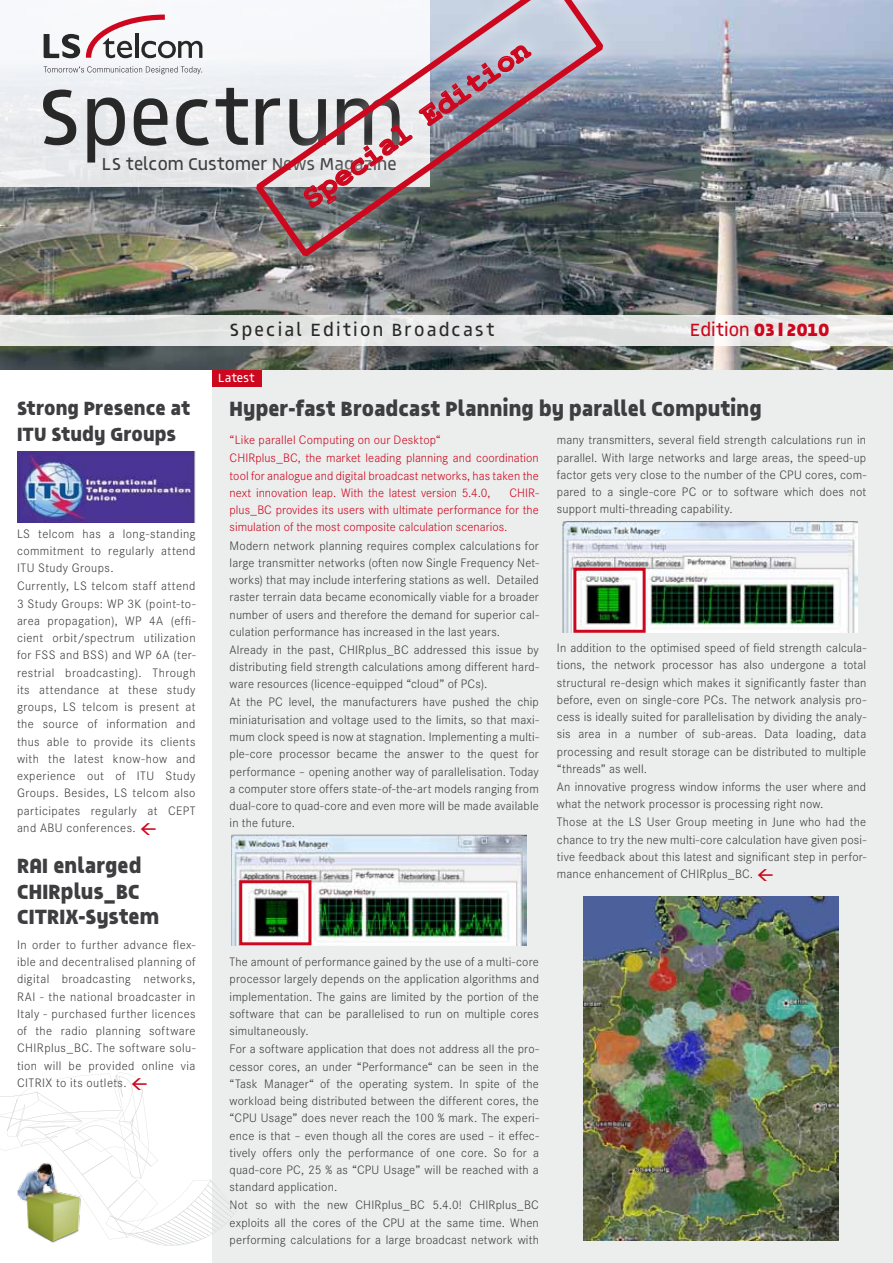
<style>
.page{position:relative;width:893px;height:1263px;background:#fff}
.page>*{position:absolute;margin:0;border:0;box-sizing:border-box;transform-origin:0 0}
.t1{font:80.25px "Generation Z Medium";color:#282829}
.t2{font:700 30px "Courier New";color:#cd071e}
.t3{font:21px/25.5px "Generation Z Bold";color:#3e3d40}
.t4{font:19.5px/25.5px "Generation Z Bold";color:#3e3d40}
.t5{font:18px "Generation Z Medium";letter-spacing:.12em;color:#282829}
.t6{font:18px "Generation Z Medium";color:#cd071e}
.t7{font:17.55px "Generation Z Medium";color:#3e3d40}
.t8{font:300 12.75px/17.4px "Corporate S";letter-spacing:.015em;color:#3e3d40}
.t9{font:300 12.75px/17.2px "Corporate S";color:#cd071e;text-align:justify}
.t10{font:12px "Generation Z Medium";color:#fff}
.s1{font-family:"Generation Z Bold"}
.s2{font-family:"Stone Sans";font-weight:700}
</style>
<div class="page">
<div style="left:213px;top:371px;width:680px;height:892px;background:#eceded"></div>
<div style="left:213px;top:369px;width:49px;height:18px;background:#cd071e"></div>
<img style="left:0;top:0;width:893px;height:370px">
<svg style="left:0;top:315px;width:893px;height:30px;background:#e5e6e5"></svg>
<div style="left:0;top:0;width:429px;height:187px;background:#eceef1"></div>
<svg style="left:86px;top:15px;width:116px;height:43px"></svg>
<svg style="left:44px;top:34px;width:36px;height:24px"></svg>
<svg style="left:44px;top:66px;width:158px;height:8px"></svg>
<div style="left:236px;top:0;width:382px;height:271px;background:#fff;opacity:.75"></div>
<svg style="left:250px;top:0;width:359px;height:262px"></svg>
<div style="left:284px;top:26px;width:263px;height:197px;background:#fff;opacity:.75"></div>
<svg style="left:303px;top:44px;width:230px;height:165px"></svg>
<img style="left:583px;top:896px;width:256px;height:345px">
<img style="left:17px;top:451px;width:179px;height:71px">
<img style="left:231px;top:834px;width:295px;height:111px">
<div style="left:239px;top:880px;width:72px;height:65px;border:3px solid #cd071e"></div>
<img style="left:562px;top:522px;width:295px;height:111px">
<div style="left:573px;top:568px;width:73px;height:65px;border:3px solid #cd071e"></div>
<svg style="left:0;top:1053px;width:236px;height:193px"></svg>
<h2 class="t2" style="left:295px;top:186px;width:271px;rotate:-35deg">Special Edition</h2>
<h1 class="t1" style="left:37px;top:67px;width:369px">Spectrum</h1>
<h3 class="t7" style="left:102px;top:153px;width:296px">LS telcom Customer News Magazine</h3>
<h3 class="t5" style="left:230px;top:319px;width:266px">Special Edition Broadcast</h3>
<h3 class="t6" style="left:690px;top:318px;width:141px">Edition <span class="s1">03</span><span class="s2">l</span><span class="s1">2010</span></h3>
<h3 class="t4" style="left:17px;top:394px;width:175px">Strong Presence at<br>ITU Study Groups</h3>
<p class="t8" style="left:17px;top:525px;width:180px">LS telcom has a long-standing commitment to regularly attend<br>ITU Study Groups.<br>Currently, LS telcom staff attend<br>3 Study Groups: WP 3K (point-to&shy;area propagation), WP 4A (effi&shy;cient orbit/spectrum utilization for FSS and BSS) and WP 6A (ter&shy;restrial broadcasting). Through its attendance at these study groups, LS telcom is present at the source of information and thus able to provide its clients with the latest know-how and experience out of ITU Study<br>Groups. Besides, LS telcom also participates regularly at CEPT and ABU conferences.</p>
<h3 class="t3" style="left:17px;top:852px;width:144px">RAI enlarged<br>CHIRplus_BC<br>CITRIX-System</h3>
<p class="t8" style="left:17px;top:936px;width:180px;text-align:justify">In order to further advance flex&shy;ible and decentralised planning of digital broadcasting networks, RAI - the national broadcaster in Italy - purchased further licences of the radio planning software CHIRplus_BC. The software solu&shy;tion will be provided online via CITRIX to its outlets.</p>
<p class="t10" style="left:218px;top:370px;width:38px">Latest</p>
<h3 class="t3" style="left:230px;top:395px;width:533px">Hyper-fast Broadcast Planning by parallel Computing</h3>
<p class="t9" style="left:230px;top:432px;width:213px">“Like parallel Computing on our Desktop“</p>
<p class="t9" style="left:230px;top:450px;width:311px">CHIRplus_BC, the market leading planning and coordination tool for analogue and digital broadcast networks, has taken the next innovation leap. With the latest version 5.4.0,</p>
<p class="t9" style="left:230px;top:484px;width:311px;text-indent:280px">CHIR&shy;plus_BC provides its users with ultimate performance for the simulation of the most composite calculation scenarios.</p>
<p class="t8" style="left:230px;top:537px;width:311px">Modern network planning requires complex calculations for large transmitter networks (often now Single Frequency Net&shy;works) that may include interfering stations as well. Detailed raster terrain data became economically viable for a broader number of users and therefore the demand for superior cal&shy;culation performance has increased in the last years.<br>Already in the past, CHIRplus_BC addressed this issue by distributing field strength calculations among different hard&shy;ware resources (licence-equipped “cloud” of PCs).<br>At the PC level, the manufacturers have pushed the chip miniaturisation and voltage used to the limits, so that maxi&shy;mum clock speed is now at stagnation. Implementing a multi&shy;ple-core processor became the answer to the quest for performance – opening another way of parallelisation. Today a computer store offers state-of-the-art models ranging from dual-core to quad-core and even more will be made available in the future.</p>
<p class="t8" style="left:557px;top:432px;width:311px;text-align:justify">many transmitters, several field strength calculations run in parallel. With large networks and large areas, the speed-up factor gets very close to the number of the CPU cores, com&shy;pared to a single-core PC or to software which does not support multi-threading capability.</p>
<p class="t8" style="left:557px;top:639px;width:311px">In addition to the optimised speed of field strength calcula&shy;tions, the network processor has also undergone a total structural re-design which makes it significantly faster than before, even on single-core PCs. The network analysis pro&shy;cess is ideally suited for parallelisation by dividing the analy&shy;sis area in a number of sub-areas. Data loading, data processing and result storage can be distributed to multiple “threads” as well.<br>An innovative progress window informs the user where and what the network processor is processing right now.<br>Those at the LS User Group meeting in June who had the chance to try the new multi-core calculation have given posi&shy;tive feedback about this latest and significant step in perfor&shy;mance enhancement of CHIRplus_BC.</p>
<p class="t8" style="left:230px;top:953px;width:311px">The amount of performance gained by the use of a multi-core processor largely depends on the application algorithms and implementation. The gains are limited by the portion of the software that can be parallelised to run on multiple cores simultaneously.<br>For a software application that does not address all the pro&shy;cessor cores, an under “Performance“ can be seen in the “Task Manager“ of the operating system. In spite of the workload being distributed between the different cores, the “CPU Usage” does never reach the 100 % mark. The experi&shy;ence is that – even though all the cores are used – it effec&shy;tively offers only the performance of one core. So for a quad-core PC, 25 % as “CPU Usage” will be reached with a standard application.<br>Not so with the new CHIRplus_BC 5.4.0! CHIRplus_BC exploits all the cores of the CPU at the same time. When performing calculations for a large broadcast network with</p>
</div>
